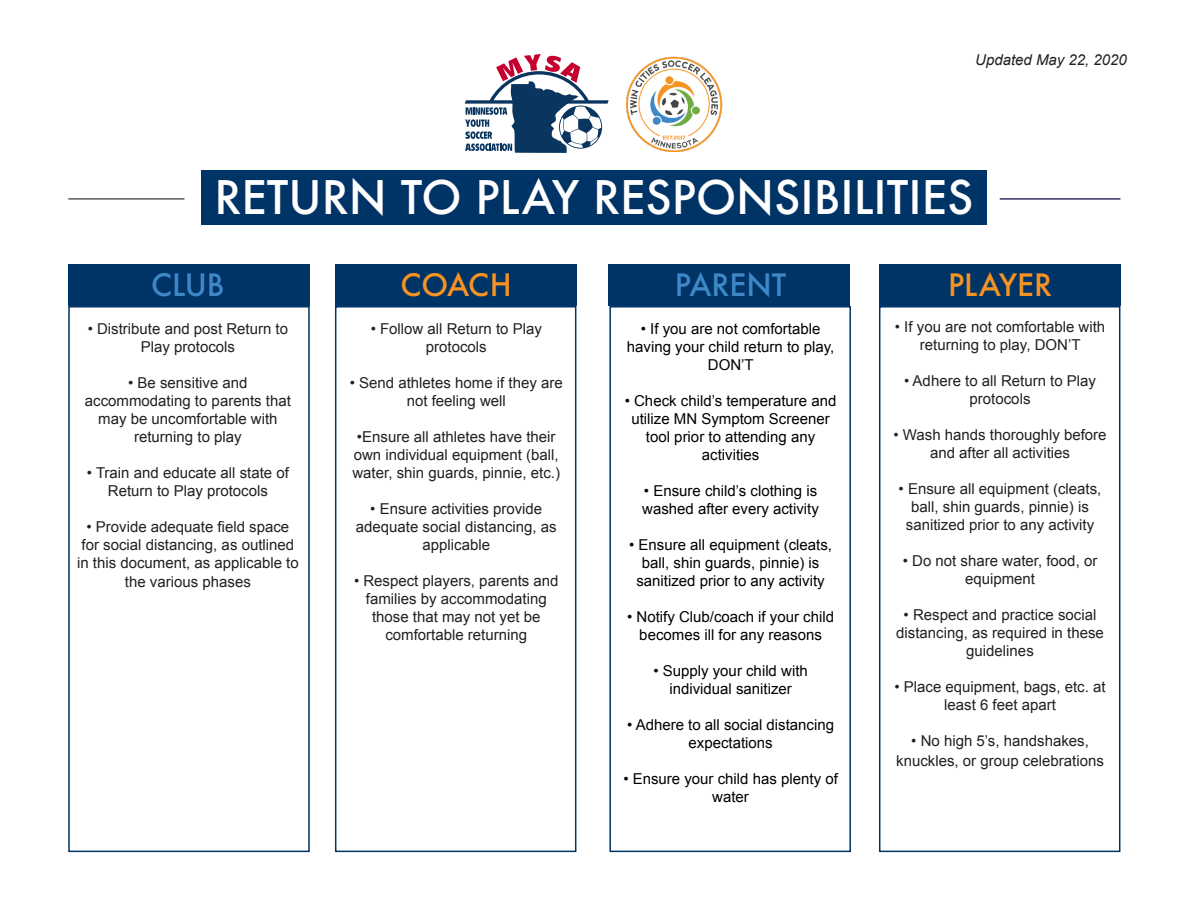
<style>
.page{position:relative;width:1188px;height:918px;background:#fff}
.page>*{position:absolute;margin:0;border:0;box-sizing:border-box;transform-origin:0 0}
.t1{font:500 45px "Futura";color:#fff}
.t2{font:500 30px "Futura";color:#f69322}
.t3{font:500 30px "Futura";color:#3e88c8}
.t4{font:15px/18px "Arial";color:#231f20;text-align:center}
.t5{font:15px/18px "Arial";color:#000;text-align:center}
.t6{font:italic 15px "Arial";color:#231f20}
</style>
<div class="page">
<div style="left:68px;top:264px;width:242px;height:42px;background:#036"></div>
<div style="left:879px;top:264px;width:241px;height:42px;background:#036"></div>
<div style="left:609px;top:264px;width:241px;height:42px;background:#036"></div>
<div style="left:335px;top:264px;width:241px;height:42px;background:#036"></div>
<div style="left:201px;top:170px;width:785px;height:55px;background:#036"></div>
<svg style="left:465px;top:54px;width:144px;height:99px"></svg>
<img style="left:627px;top:56px;width:96px;height:95px">
<hr style="left:68px;top:198px;width:116px;height:2px;background:#231f20">
<hr style="left:1000px;top:198px;width:120px;height:2px;background:#336">
<div style="left:335px;top:306px;width:241px;height:546px;border:2px solid #036"></div>
<div style="left:879px;top:306px;width:241px;height:546px;border:2px solid #036"></div>
<div style="left:609px;top:306px;width:242px;height:546px;border:2px solid #036"></div>
<p class="t6" style="left:975px;top:50px;width:153px">Updated May 22, 2020</p>
<p class="t1" style="left:214px;top:167px;width:761px">RETURN TO PLAY RESPONSIBILITIES</p>
<p class="t3" style="left:151px;top:264px;width:75px">CLUB</p>
<p class="t4" style="left:88px;top:320px;width:202px">• Distribute and post Return to<br>Play protocols</p>
<p class="t4" style="left:85px;top:374px;width:207px">• Be sensitive and accommodating to parents that may be uncomfortable with returning to play</p>
<p class="t4" style="left:87px;top:464px;width:204px">• Train and educate all state of<br>Return to Play protocols</p>
<p class="t4" style="left:77px;top:518px;width:223px">• Provide adequate field space for social distancing, as outlined in this document, as applicable to</p>
<p class="t4" style="left:125px;top:573px;width:127px">the various phases</p>
<p class="t2" style="left:401px;top:264px;width:113px">COACH</p>
<p class="t4" style="left:371px;top:320px;width:173px">• Follow all Return to Play protocols</p>
<p class="t4" style="left:350px;top:374px;width:214px">• Send athletes home if they are not feeling well</p>
<p class="t4" style="left:352px;top:428px;width:209px;text-align:left">•Ensure all athletes have their own individual equipment (ball, water, shin guards, pinnie, etc.)</p>
<p class="t4" style="left:356px;top:500px;width:202px">• Ensure activities provide adequate social distancing, as applicable</p>
<p class="t4" style="left:354px;top:572px;width:206px">• Respect players, parents and families by accommodating those that may not yet be comfortable returning</p>
<p class="t3" style="left:675px;top:264px;width:113px">PARENT</p>
<p class="t5" style="left:627px;top:320px;width:209px">• If you are not comfortable having your child return to play,<br>DON’T</p>
<p class="t5" style="left:625px;top:392px;width:213px">• Check child’s temperature and utilize MN Symptom Screener tool prior to attending any activities</p>
<p class="t5" style="left:642px;top:482px;width:178px;text-align:left">• Ensure child’s clothing is washed after every activity</p>
<p class="t5" style="left:629px;top:536px;width:204px">• Ensure all equipment (cleats, ball, shin guards, pinnie) is sanitized prior to any activity</p>
<p class="t5" style="left:627px;top:608px;width:208px">• Notify Club/coach if your child becomes ill for any reasons</p>
<p class="t5" style="left:653px;top:662px;width:156px">• Supply your child with individual sanitizer</p>
<p class="t5" style="left:627px;top:716px;width:209px">• Adhere to all social distancing expectations</p>
<p class="t5" style="left:623px;top:770px;width:216px">• Ensure your child has plenty of water</p>
<p class="t2" style="left:948px;top:264px;width:106px">PLAYER</p>
<p class="t4" style="left:895px;top:318px;width:212px">• If you are not comfortable with returning to play, DON’T</p>
<p class="t4" style="left:904px;top:372px;width:194px">• Adhere to all Return to Play protocols</p>
<p class="t4" style="left:894px;top:426px;width:215px">• Wash hands thoroughly before and after all activities</p>
<p class="t4" style="left:899px;top:480px;width:204px">• Ensure all equipment (cleats, ball, shin guards, pinnie) is sanitized prior to any activity</p>
<p class="t4" style="left:903px;top:552px;width:196px">• Do not share water, food, or equipment</p>
<p class="t4" style="left:896px;top:606px;width:209px">• Respect and practice social distancing, as required in these guidelines</p>
<p class="t4" style="left:894px;top:678px;width:213px">• Place equipment, bags, etc. at least 6 feet apart</p>
<p class="t4" style="left:896px;top:731px;width:209px;line-height:19.8px">• No high 5’s, handshakes, knuckles, or group celebrations</p>
</div>
